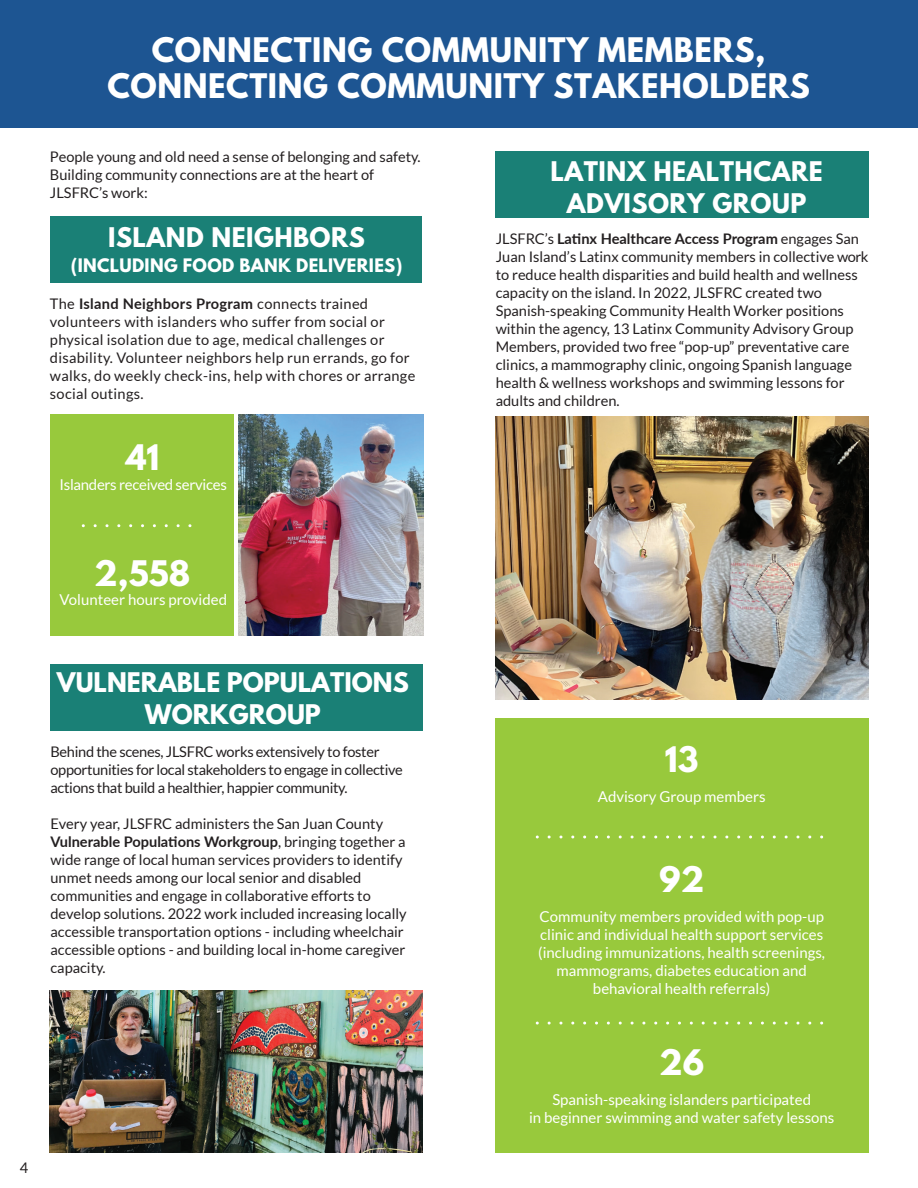
<style>
.page{position:relative;width:918px;height:1188px;background:#fff}
.page>*{position:absolute;margin:0;border:0;box-sizing:border-box;transform-origin:0 0}
.t1{font:700 31.2px "League Spartan";color:#fff}
.t2{font:700 30px/36px "League Spartan";letter-spacing:.02em;color:#fff;text-align:center}
.t3{font:700 24px/31.8px "League Spartan";letter-spacing:.02em;color:#fff;text-align:center}
.t4{font:700 24px/31.8px "League Spartan";color:#fff;text-align:center}
.t5{font:700 16.5px "League Spartan";letter-spacing:.02em;color:#fff}
.t6{font:15px/18px "Lato";color:#fff;text-align:center}
.t7{font:15px "Lato";letter-spacing:-.02em;color:#fff}
.t8{font:14.55px/18px "Lato";color:#231f20}
.t9{font:14.55px/18px "Lato";letter-spacing:.02em;color:#231f20}
.t10{font:14.55px/18px "Lato";letter-spacing:-.02em;color:#231f20}
.s1{font-weight:700}
</style>
<div class="page">
<div style="left:0;top:0;width:918px;height:128px;background:#1d5592"></div>
<div style="left:495px;top:718px;width:373px;height:434px;background:#98c93c"></div>
<div style="left:50px;top:216px;width:372px;height:67px;background:#1a8076"></div>
<div style="left:495px;top:152px;width:373px;height:66px;background:#1a8076"></div>
<svg style="left:537px;top:836px;width:287px;height:2px"></svg>
<svg style="left:537px;top:1022px;width:287px;height:3px"></svg>
<img style="left:238px;top:415px;width:185px;height:220px">
<div style="left:50px;top:415px;width:184px;height:221px;background:#98c93c"></div>
<svg style="left:83px;top:524px;width:109px;height:3px"></svg>
<div style="left:50px;top:664px;width:372px;height:67px;background:#1a8076"></div>
<img style="left:50px;top:991px;width:373px;height:161px">
<img style="left:495px;top:416px;width:373px;height:284px">
<h2 class="t2" style="left:107px;top:32px;width:704px">CONNECTING COMMUNITY MEMBERS,<br>CONNECTING COMMUNITY STAKEHOLDERS</h2>
<p class="t8" style="left:50px;top:147px;width:372px">People young and old need a sense of belonging and safety.<br>Building community connections are at the heart of<br>JLSFRC’s work:</p>
<h3 class="t3" style="left:550px;top:155px;width:274px">LATINX HEALTHCARE<br>ADVISORY GROUP</h3>
<h3 class="t3" style="left:108px;top:221px;width:258px">ISLAND NEIGHBORS</h3>
<p class="t5" style="left:71px;top:252px;width:333px">(INCLUDING FOOD BANK DELIVERIES)</p>
<p class="t8" style="left:496px;top:230px;width:374px">JLSFRC’s <span class="s1">Latinx Healthcare Access Program</span> engages San Juan Island’s Latinx community members in collective work to reduce health disparities and build health and wellness capacity on the island. In 2022, JLSFRC created two Spanish-speaking Community Health Worker positions within the agency, 13 Latinx Community Advisory Group Members, provided two free “pop-up” preventative care clinics, a mammography clinic, ongoing Spanish language health &amp; wellness workshops and swimming lessons for adults and children.</p>
<p class="t9" style="left:50px;top:295px;width:367px">The <span class="s1">Island Neighbors Program</span> connects trained volunteers with islanders who suffer from social or physical isolation due to age, medical challenges or disability. Volunteer neighbors help run errands, go for walks, do weekly check-ins, help with chores or arrange social outings.</p>
<h1 class="t1" style="left:126px;top:433px;width:35px">41</h1>
<p class="t7" style="left:60px;top:476px;width:169px">Islanders received services</p>
<h1 class="t1" style="left:94px;top:549px;width:97px">2,558</h1>
<p class="t6" style="left:60px;top:591px;width:169px">Volunteer hours provided</p>
<h3 class="t4" style="left:57px;top:666px;width:353px">VULNERABLE POPULATIONS<br>WORKGROUP</h3>
<p class="t10" style="left:50px;top:742px;width:354px">Behind the scenes, JLSFRC works extensively to foster opportunities for local stakeholders to engage in collective actions that build a healthier, happier community.</p>
<p class="t8" style="left:50px;top:814px;width:358px">Every year, JLSFRC administers the San Juan County <span class="s1">Vulnerable Populations Workgroup</span>, bringing together a wide range of local human services providers to identify unmet needs among our local senior and disabled communities and engage in collaborative efforts to develop solutions. 2022 work included increasing locally accessible transportation options - including wheelchair accessible options - and building local in-home caregiver capacity.</p>
<p class="t8" style="left:20px;top:1158px;width:10px">4</p>
<h1 class="t1" style="left:665px;top:735px;width:35px">13</h1>
<p class="t6" style="left:598px;top:788px;width:169px">Advisory Group members</p>
<h1 class="t1" style="left:659px;top:855px;width:47px">92</h1>
<p class="t6" style="left:538px;top:907px;width:288px">Community members provided with pop-up clinic and individual health support services (including immunizations, health screenings, mammograms, diabetes education and behavioral health referrals)</p>
<h1 class="t1" style="left:659px;top:1038px;width:47px">26</h1>
<p class="t6" style="left:529px;top:1091px;width:307px">Spanish-speaking islanders participated<br>in beginner swimming and water safety lessons</p>
</div>
